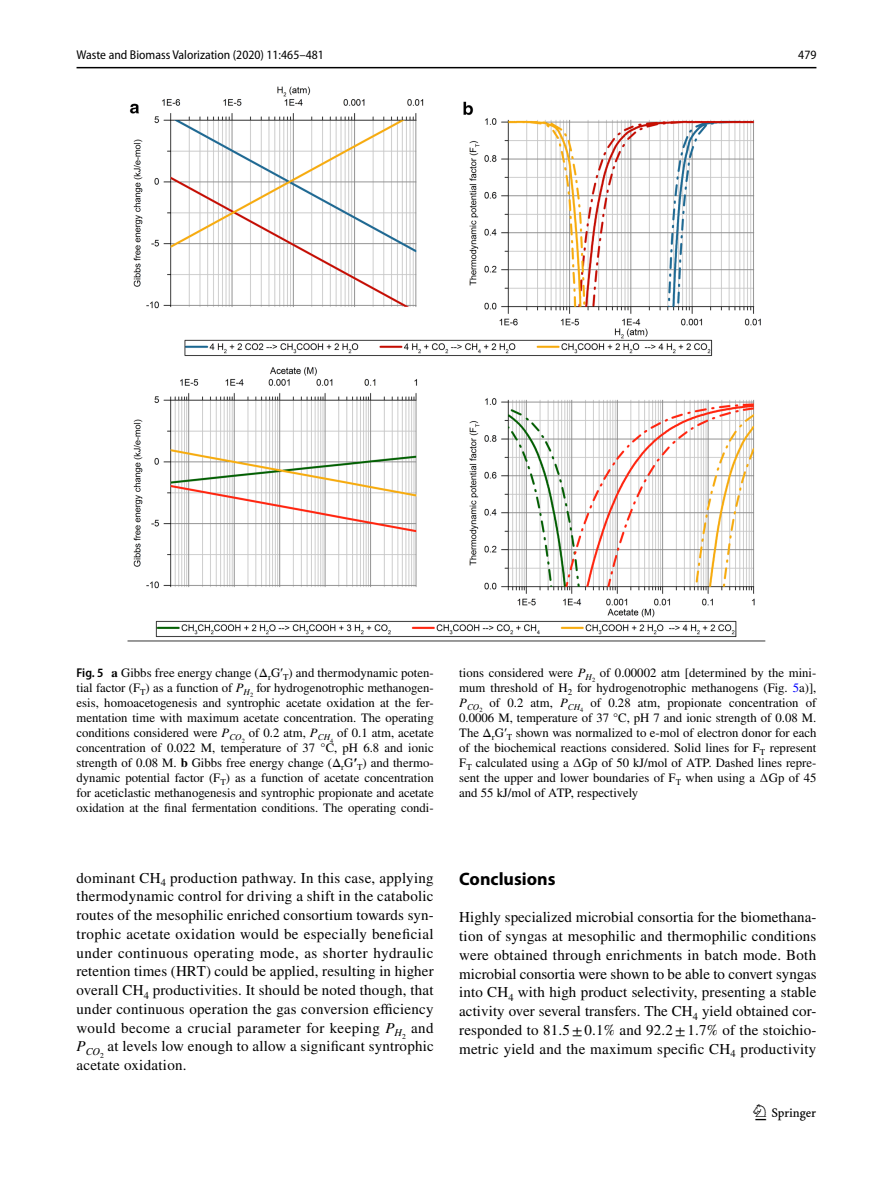
<style>
.page{position:relative;width:893px;height:1187px;background:#fff}
.page>*{position:absolute;margin:0;border:0;box-sizing:border-box;transform-origin:0 0}
.t1{font:22.5px "Springnew";color:#000}
.t2{font:700 18px "Myriad Pro";color:#000}
.t3{font:15px/18.8px "STIX";letter-spacing:.015em;color:#000;text-align:justify}
.t4{font:12.75px/15px "STIX";color:#000;text-align:justify}
.t5{font:semi-condensed 12.75px "Myriad Pro";color:#000}
.s1{font-family:"Myriad Pro";font-weight:600;font-stretch:semi-condensed}
.s2{font-weight:700}
.s3{font-family:"Times New Roman"}
.s4{font-family:"STIX General Italic 17"}
.s5{font-family:"STIX General Italic 8"}
.s6{font-family:"STIX General Italic 13"}
.s7{font-family:"Times New Roman";font-weight:700}
.s8{font-family:"STIX General Italic 14"}
.s9{color:#00f}
.s10{font-family:"STIX General Italic 15"}
.s11{font-family:"STIX General Italic 16"}
.s12{font-family:"STIX General";font-style:italic}
</style>
<div class="page">
<hr style="left:77px;top:67px;width:739px;height:1px;background:#000">
<img style="left:128px;top:87px;width:637px;height:555px">
<p class="t5" style="left:77px;top:48px;width:249px">Waste and Biomass Valorization (2020) 11:465–481</p>
<p class="t5" style="left:798px;top:48px;width:20px">479</p>
<p class="t4" style="left:77px;top:666px;width:359px"><span class="s1">Fig. 5</span> <span class="s2">a</span> Gibbs free energy change (Δ<sub>r</sub>G<span class="s3">′</span><sub>T</sub>) and thermodynamic poten&shy;tial factor (F<sub>T</sub>) as a function of <span class="s4">P</span><sub>H</sub><sub>2</sub> for hydrogenotrophic methanogen&shy;esis, homoacetogenesis and syntrophic acetate oxidation at the fer&shy;mentation time with maximum acetate concentration. The operating conditions considered were <span class="s5">P</span><sub>CO</sub><sub>2</sub> of 0.2 atm, <span class="s6">P</span><sub>CH</sub><sub>4</sub> of 0.1 atm, acetate concentration of 0.022 M, temperature of 37 °C, pH 6.8 and ionic strength of 0.08 M. <span class="s2">b</span> Gibbs free energy change (Δ<sub>r</sub>G<span class="s7">′</span><sub>T</sub>) and thermo&shy;dynamic potential factor (F<sub>T</sub>) as a function of acetate concentration for aceticlastic methanogenesis and syntrophic propionate and acetate oxidation at the final fermentation conditions. The operating condi-</p>
<p class="t4" style="left:459px;top:666px;width:359px">tions considered were <span class="s8">P</span><sub>H</sub><sub>2</sub> of 0.00002 atm [determined by the mini&shy;mum threshold of H<sub>2</sub> for hydrogenotrophic methanogens (Fig. <span class="s9">5</span>a)], <span class="s5">P</span><sub>CO</sub><sub>2</sub> of 0.2 atm, <span class="s10">P</span><sub>CH</sub><sub>4</sub> of 0.28 atm, propionate concentration of 0.0006 M, temperature of 37 °C, pH 7 and ionic strength of 0.08 M.<br>The Δ<sub>r</sub>G<span class="s3">′</span><sub>T</sub> shown was normalized to e-mol of electron donor for each of the biochemical reactions considered. Solid lines for F<sub>T</sub> represent F<sub>T</sub> calculated using a ∆Gp of 50 kJ/mol of ATP. Dashed lines repre&shy;sent the upper and lower boundaries of F<sub>T</sub> when using a ∆Gp of 45 and 55 kJ/mol of ATP, respectively</p>
<p class="t3" style="left:77px;top:869px;width:359px">dominant CH<sub>4</sub> production pathway. In this case, applying thermodynamic control for driving a shift in the catabolic routes of the mesophilic enriched consortium towards syn&shy;trophic acetate oxidation would be especially beneficial under continuous operating mode, as shorter hydraulic retention times (HRT) could be applied, resulting in higher overall CH<sub>4</sub> productivities. It should be noted though, that under continuous operation the gas conversion efficiency would become a crucial parameter for keeping <span class="s11">P</span><sub>H</sub><sub>2</sub> and <span class="s12">P</span><sub>CO</sub><sub>2</sub> at levels low enough to allow a significant syntrophic acetate oxidation.</p>
<h2 class="t2" style="left:459px;top:866px;width:98px">Conclusions</h2>
<p class="t3" style="left:459px;top:908px;width:359px">Highly specialized microbial consortia for the biomethana&shy;tion of syngas at mesophilic and thermophilic conditions were obtained through enrichments in batch mode. Both microbial consortia were shown to be able to convert syngas into CH<sub>4</sub> with high product selectivity, presenting a stable activity over several transfers. The CH<sub>4</sub> yield obtained cor&shy;responded to 81.5±0.1% and 92.2±1.7% of the stoichio&shy;metric yield and the maximum specific CH<sub>4</sub> productivity</p>
<h1 class="t1" style="left:755px;top:1104px;width:62px">1 3</h1>
</div>
